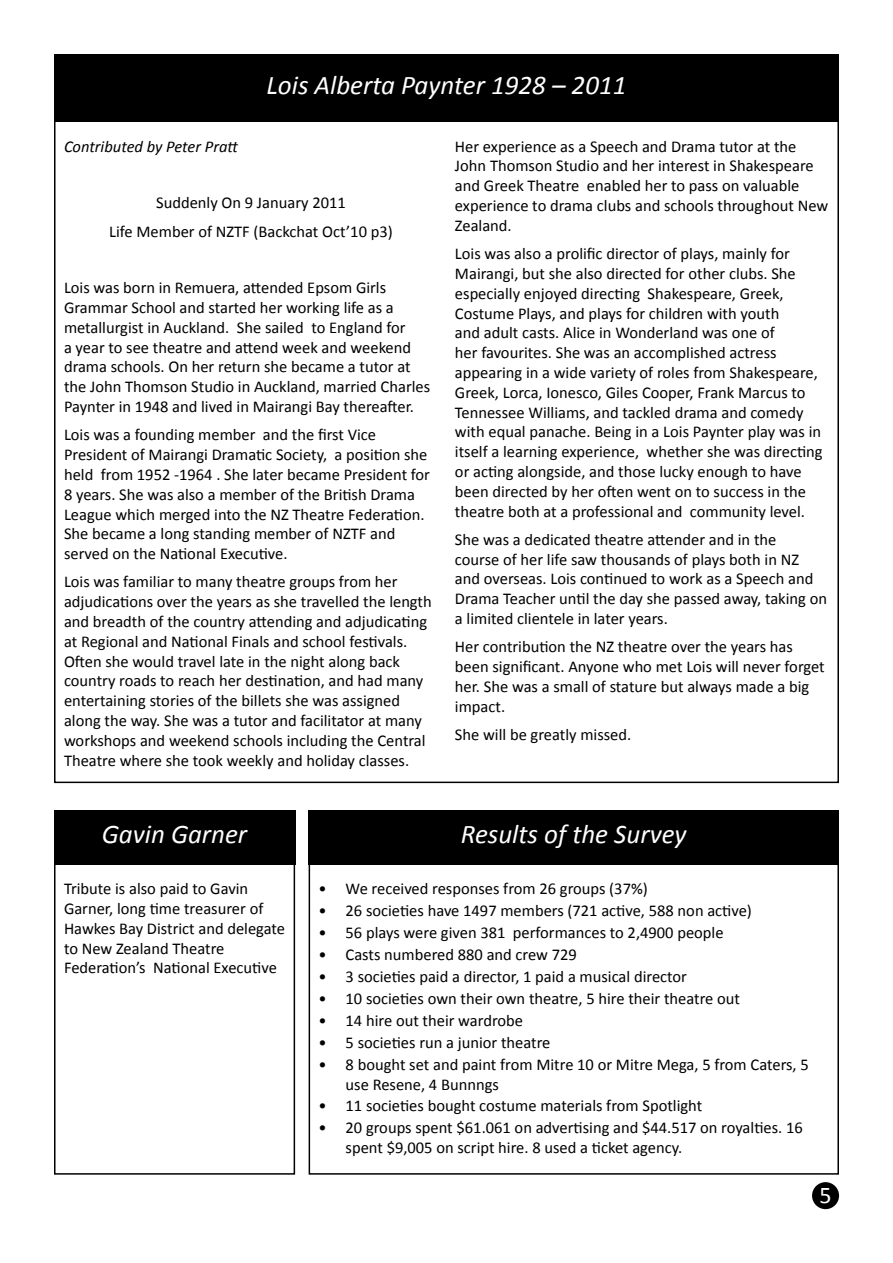
<style>
.page{position:relative;width:893px;height:1263px;background:#fff}
.page>*{position:absolute;margin:0;border:0;box-sizing:border-box;transform-origin:0 0}
.t1{font:italic 27px "Calibri";color:#fff}
.t2{font:24px "Calibri";color:#fff}
.t3{font:16.5px/19.8px "Calibri";color:#000}
.t4{font:italic 16.5px "Calibri";color:#000}
</style>
<div class="page">
<div style="left:812px;top:1182px;width:27px;height:27px;background:#000;border-radius:50%"></div>
<div style="left:54px;top:850px;width:241px;height:325px;border:2px solid #000"></div>
<div style="left:54px;top:54px;width:785px;height:68px;background:#000"></div>
<div style="left:54px;top:810px;width:241px;height:54px;background:#000"></div>
<div style="left:309px;top:810px;width:530px;height:54px;background:#000"></div>
<h1 class="t1" style="left:267px;top:67px;width:361px">Lois Alberta Paynter 1928 – 2011</h1>
<p class="t4" style="left:64px;top:135px;width:176px">Contributed by Peter Pratt</p>
<p class="t3" style="left:109px;top:189px;width:285px;line-height:28.3px;text-align:center">Suddenly On 9 January 2011<br>Life Member of NZTF (Backchat Oct’10 p3)</p>
<p class="t3" style="left:64px;top:278px;width:368px">Lois was born in Remuera, attended Epsom Girls Grammar School and started her working life as a metallurgist in Auckland. She sailed to England for<br>a year to see theatre and attend week and weekend drama schools. On her return she became a tutor at the John Thomson Studio in Auckland, married Charles Paynter in 1948 and lived in Mairangi Bay thereafter.</p>
<p class="t3" style="left:64px;top:425px;width:368px">Lois was a founding member and the first Vice President of Mairangi Dramatic Society, a position she held from 1952 -1964 . She later became President for 8 years. She was also a member of the British Drama League which merged into the NZ Theatre Federation.<br>She became a long standing member of NZTF and served on the National Executive.</p>
<p class="t3" style="left:64px;top:572px;width:369px">Lois was familiar to many theatre groups from her adjudications over the years as she travelled the length and breadth of the country attending and adjudicating at Regional and National Finals and school festivals.<br>Often she would travel late in the night along back country roads to reach her destination, and had many entertaining stories of the billets she was assigned along the way. She was a tutor and facilitator at many workshops and weekend schools including the Central Theatre where she took weekly and holiday classes.</p>
<p class="t3" style="left:455px;top:136px;width:375px">Her experience as a Speech and Drama tutor at the John Thomson Studio and her interest in Shakespeare and Greek Theatre enabled her to pass on valuable experience to drama clubs and schools throughout New Zealand.</p>
<p class="t3" style="left:455px;top:244px;width:369px">Lois was also a prolific director of plays, mainly for Mairangi, but she also directed for other clubs. She especially enjoyed directing Shakespeare, Greek, Costume Plays, and plays for children with youth<br>and adult casts. Alice in Wonderland was one of<br>her favourites. She was an accomplished actress appearing in a wide variety of roles from Shakespeare, Greek, Lorca, Ionesco, Giles Cooper, Frank Marcus to Tennessee Williams, and tackled drama and comedy with equal panache. Being in a Lois Paynter play was in itself a learning experience, whether she was directing or acting alongside, and those lucky enough to have been directed by her often went on to success in the theatre both at a professional and community level.</p>
<p class="t3" style="left:455px;top:529px;width:374px">She was a dedicated theatre attender and in the<br>course of her life saw thousands of plays both in NZ and overseas. Lois continued to work as a Speech and Drama Teacher until the day she passed away, taking on a limited clientele in later years.</p>
<p class="t3" style="left:455px;top:637px;width:371px">Her contribution the NZ theatre over the years has been significant. Anyone who met Lois will never forget her. She was a small of stature but always made a big impact.</p>
<p class="t3" style="left:455px;top:725px;width:178px">She will be greatly missed.</p>
<h1 class="t1" style="left:102px;top:816px;width:147px">Gavin Garner</h1>
<h1 class="t1" style="left:461px;top:816px;width:227px">Results of the Survey</h1>
<p class="t3" style="left:64px;top:879px;width:223px">Tribute is also paid to Gavin<br>Garner, long time treasurer of<br>Hawkes Bay District and delegate to New Zealand Theatre<br>Federation’s National Executive</p>
<p class="t3" style="left:319px;top:879px;width:331px">• We received responses from 26 groups (37%)</p>
<p class="t3" style="left:319px;top:901px;width:435px">• 26 societies have 1497 members (721 active, 588 non active)</p>
<p class="t3" style="left:319px;top:923px;width:406px">• 56 plays were given 381 performances to 2,4900 people</p>
<p class="t3" style="left:319px;top:945px;width:260px">• Casts numbered 880 and crew 729</p>
<p class="t3" style="left:319px;top:967px;width:370px">• 3 societies paid a director, 1 paid a musical director</p>
<p class="t3" style="left:319px;top:988px;width:423px">• 10 societies own their own theatre, 5 hire their theatre out</p>
<p class="t3" style="left:319px;top:1010px;width:206px">• 14 hire out their wardrobe</p>
<p class="t3" style="left:319px;top:1032px;width:233px">• 5 societies run a junior theatre</p>
<p class="t3" style="left:346px;top:1054px;width:465px;text-indent:-27px">• 8 bought set and paint from Mitre 10 or Mitre Mega, 5 from Caters, 5 use Resene, 4 Bunnngs</p>
<p class="t3" style="left:319px;top:1096px;width:385px">• 11 societies bought costume materials from Spotlight</p>
<p class="t3" style="left:346px;top:1118px;width:459px;text-indent:-27px">• 20 groups spent $61.061 on advertising and $44.517 on royalties. 16 spent $9,005 on script hire. 8 used a ticket agency.</p>
<h2 class="t2" style="left:819px;top:1180px;width:14px">5</h2>
</div>
